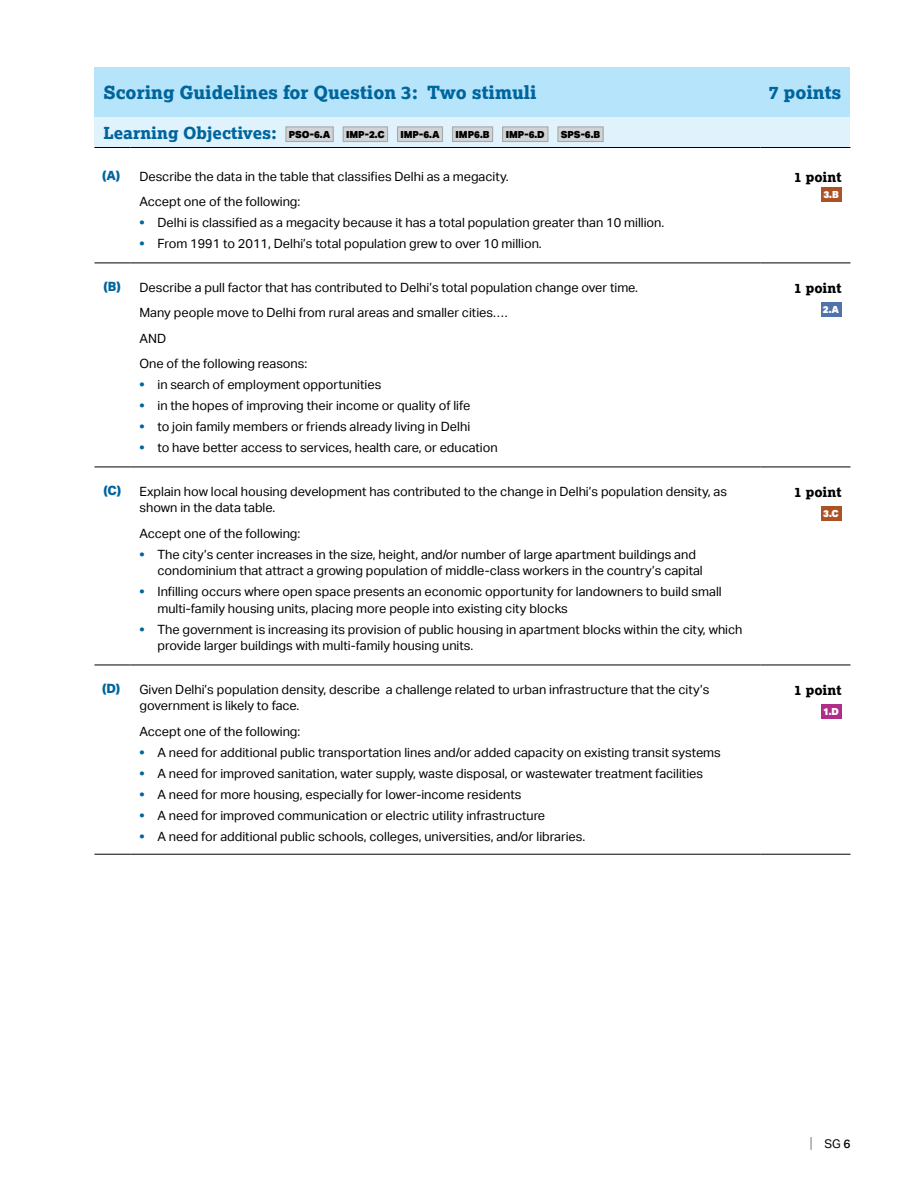
<style>
.page{position:relative;width:918px;height:1188px;background:#fff}
.page>*{position:absolute;margin:0;border:0;box-sizing:border-box;transform-origin:0 0}
.t1{font:800 18px "Lexia";color:#00649d}
.t2{font:15px "Aktiv Grotesk";color:#808285;scale:.8 1}
.t3{font:800 13.5px "Lexia";color:#000}
.t4{font:12.75px/16.5px "Aktiv Grotesk";color:#000}
.t5{font:12px "Aktiv Grotesk";color:#000}
.t6{font:900 9.75px "Aktiv Grotesk";color:#000}
.t7{font:900 9.75px "Aktiv Grotesk";color:#fff}
.s1{font-family:"Lexia";font-weight:800;font-size:16.5px;color:#00649d}
.s2{font-weight:800;color:#00649d}
.s3{font-weight:500}
</style>
<div class="page">
<div style="left:94px;top:68px;width:756px;height:49px;background:#b6e4fa"></div>
<div style="left:94px;top:117px;width:756px;height:31px;background:#e0f3fd"></div>
<svg style="left:94px;top:262px;width:756px;height:592px"></svg>
<hr style="left:94px;top:263px;width:36px;height:1px;background:#000">
<hr style="left:130px;top:263px;width:630px;height:1px;background:#000">
<hr style="left:760px;top:263px;width:90px;height:1px;background:#000">
<hr style="left:94px;top:467px;width:36px;height:1px;background:#000">
<hr style="left:130px;top:467px;width:630px;height:1px;background:#000">
<hr style="left:760px;top:467px;width:90px;height:1px;background:#000">
<hr style="left:94px;top:665px;width:36px;height:1px;background:#000">
<hr style="left:130px;top:665px;width:630px;height:1px;background:#000">
<hr style="left:760px;top:665px;width:90px;height:1px;background:#000">
<hr style="left:94px;top:854px;width:36px;height:1px;background:#000">
<hr style="left:130px;top:854px;width:630px;height:1px;background:#000">
<hr style="left:760px;top:854px;width:90px;height:1px;background:#000">
<hr style="left:94px;top:147px;width:36px;height:1px;background:#000">
<hr style="left:130px;top:147px;width:630px;height:1px;background:#000">
<hr style="left:760px;top:147px;width:90px;height:1px;background:#000">
<div style="left:286px;top:127px;width:47px;height:15px;background:#d1d3d4"></div>
<div style="left:285px;top:126px;width:49px;height:16px;border:1px solid #a7a9ac"></div>
<div style="left:343px;top:127px;width:45px;height:15px;background:#d1d3d4"></div>
<div style="left:343px;top:126px;width:45px;height:16px;border:1px solid #a7a9ac"></div>
<div style="left:398px;top:127px;width:45px;height:15px;background:#d1d3d4"></div>
<div style="left:397px;top:126px;width:46px;height:16px;border:1px solid #a7a9ac"></div>
<div style="left:453px;top:127px;width:40px;height:15px;background:#d1d3d4"></div>
<div style="left:452px;top:126px;width:41px;height:16px;border:1px solid #a7a9ac"></div>
<div style="left:503px;top:127px;width:45px;height:15px;background:#d1d3d4"></div>
<div style="left:502px;top:126px;width:47px;height:16px;border:1px solid #a7a9ac"></div>
<div style="left:558px;top:127px;width:45px;height:15px;background:#d1d3d4"></div>
<div style="left:557px;top:126px;width:47px;height:16px;border:1px solid #a7a9ac"></div>
<div style="left:821px;top:187px;width:21px;height:15px;background:#ac5326"></div>
<div style="left:821px;top:302px;width:21px;height:15px;background:#5172aa"></div>
<div style="left:821px;top:506px;width:21px;height:15px;background:#ac5326"></div>
<div style="left:821px;top:704px;width:21px;height:15px;background:#b12d8a"></div>
<h1 class="t1" style="left:104px;top:81px;width:435px">Scoring Guidelines for Question 3: Two stimuli</h1>
<h1 class="t1" style="left:768px;top:81px;width:75px">7 points</h1>
<p class="t6" style="left:104px;top:128px;width:498px"><span class="s1">Learning Objectives:</span> PSO-6.A IMP-2.C IMP-6.A IMP6.B IMP-6.D SPS-6.B</p>
<p class="t4" style="left:139px;top:163px;width:371px;line-height:25.5px;text-indent:-37px"><span class="s2">(A)</span> Describe the data in the table that classifies Delhi as a megacity.<br>Accept one of the following:</p>
<p class="t4" style="left:139px;top:214px;width:526px"><span class="s2">•</span> Delhi is classified as a megacity because it has a total population greater than 10 million.</p>
<p class="t4" style="left:139px;top:235px;width:404px"><span class="s2">•</span> From 1991 to 2011, Delhi’s total population grew to over 10 million.</p>
<p class="t3" style="left:794px;top:168px;width:49px">1 point</p>
<p class="t7" style="left:823px;top:188px;width:17px">3.B</p>
<p class="t4" style="left:140px;top:275px;width:500px;line-height:25.5px;text-indent:-36px"><span class="s2">(B)</span> Describe a pull factor that has contributed to Delhi’s total population change over time.<br>Many people move to Delhi from rural areas and smaller cities… .<br>AND<br>One of the following reasons:</p>
<p class="t4" style="left:140px;top:377px;width:243px"><span class="s2">•</span> in search of employment opportunities</p>
<p class="t4" style="left:140px;top:398px;width:332px"><span class="s2">•</span> in the hopes of improving their income or quality of life</p>
<p class="t4" style="left:140px;top:419px;width:332px"><span class="s2">•</span> to join family members or friends already living in Delhi</p>
<p class="t4" style="left:140px;top:440px;width:360px"><span class="s2">•</span> to have better access to services, health care, or education</p>
<p class="t4" style="left:140px;top:483px;width:589px;text-indent:-36px"><span class="s2">(C)</span> Explain how local housing development has contributed to the change in Delhi’s population density, as shown in the data table.</p>
<p class="t4" style="left:140px;top:525px;width:162px">Accept one of the following:</p>
<p class="t4" style="left:158px;top:546px;width:547px;text-indent:-18px"><span class="s2">•</span> The city’s center increases in the size, height, and/or number of large apartment buildings and condominium that attract a growing population of middle-class workers in the country’s capital</p>
<p class="t4" style="left:158px;top:584px;width:566px;text-indent:-18px"><span class="s2">•</span> Infilling occurs where open space presents an economic opportunity for landowners to build small multi-family housing units, placing more people into existing city blocks</p>
<p class="t4" style="left:158px;top:621px;width:587px;text-indent:-18px"><span class="s2">•</span> The government is increasing its provision of public housing in apartment blocks within the city, which provide larger buildings with multi-family housing units.</p>
<p class="t4" style="left:139px;top:681px;width:571px;text-indent:-37px"><span class="s2">(D)</span> Given Delhi’s population density, describe a challenge related to urban infrastructure that the city’s government is likely to face.</p>
<p class="t4" style="left:139px;top:723px;width:162px">Accept one of the following:</p>
<p class="t4" style="left:139px;top:744px;width:583px"><span class="s2">•</span> A need for additional public transportation lines and/or added capacity on existing transit systems</p>
<p class="t4" style="left:139px;top:765px;width:565px"><span class="s2">•</span> A need for improved sanitation, water supply, waste disposal, or wastewater treatment facilities</p>
<p class="t4" style="left:139px;top:786px;width:384px"><span class="s2">•</span> A need for more housing, especially for lower-income residents</p>
<p class="t4" style="left:139px;top:807px;width:407px"><span class="s2">•</span> A need for improved communication or electric utility infrastructure</p>
<p class="t4" style="left:139px;top:828px;width:447px"><span class="s2">•</span> A need for additional public schools, colleges, universities, and/or libraries.</p>
<p class="t3" style="left:794px;top:279px;width:49px">1 point</p>
<p class="t7" style="left:823px;top:303px;width:18px">2.A</p>
<p class="t3" style="left:794px;top:483px;width:49px">1 point</p>
<p class="t7" style="left:823px;top:507px;width:17px">3.C</p>
<p class="t3" style="left:794px;top:681px;width:49px">1 point</p>
<p class="t7" style="left:823px;top:705px;width:18px">1.D</p>
<p class="t2" style="left:810px;top:1134px;width:5px">|</p>
<p class="t5" style="left:825px;top:1136px;width:27px">SG <span class="s3">6</span></p>
</div>
